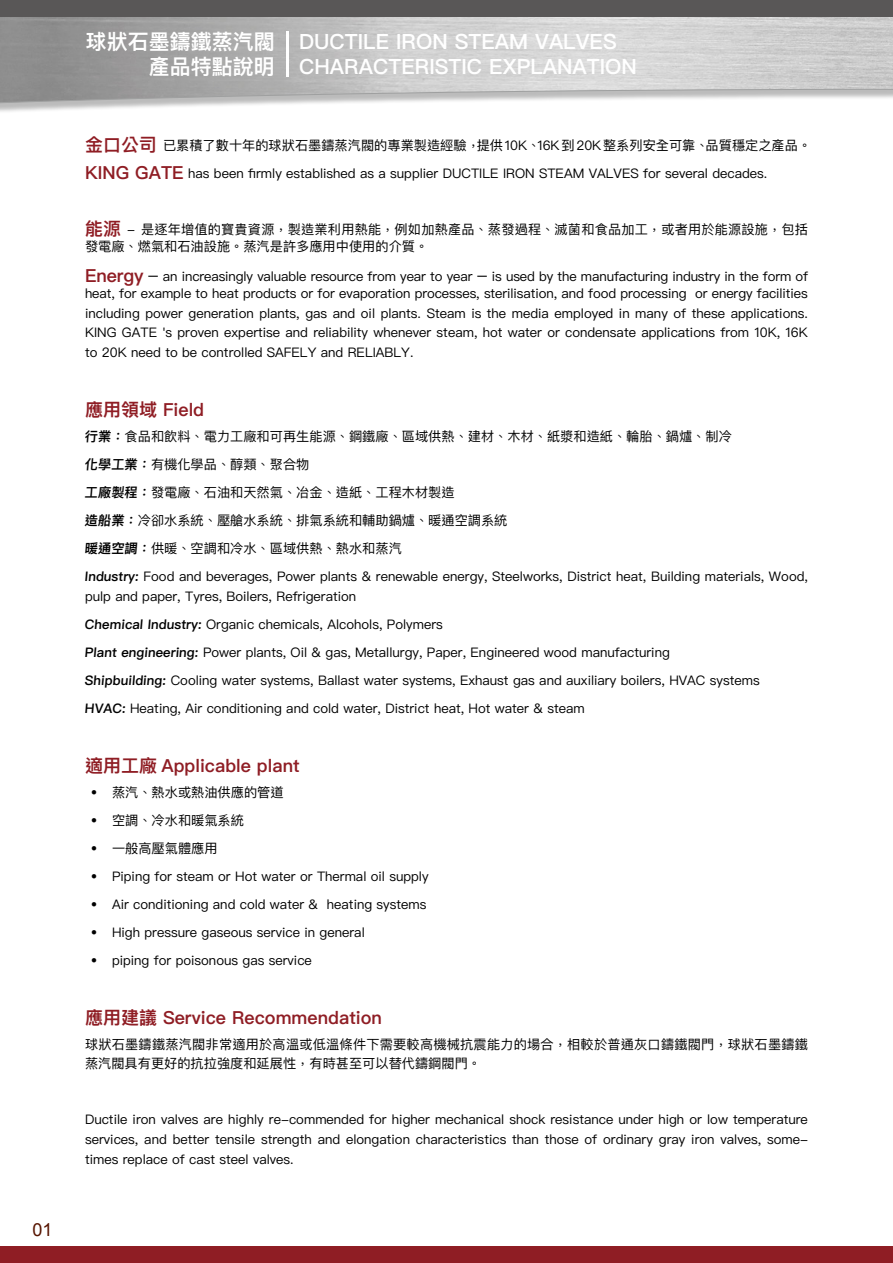
<style>
.page{position:relative;width:893px;height:1263px;background:#fff}
.page>*{position:absolute;margin:0;border:0;box-sizing:border-box;transform-origin:0 0}
.t1{font:600 21px/25.2px "Ping Fang TC";color:#fff;text-align:right}
.t2{font:600 18px "Ping Fang TC";color:#8f1d24}
.t3{font:18px "Arial";color:#571500}
.t4{font:13.2px/28px "Ping Fang TC";color:#000}
.s1{font-weight:600;font-size:18px;color:#8f1d24}
.s2{font-weight:600}
</style>
<div class="page">
<div style="left:0;top:0;width:893px;height:114px;background:#000;opacity:.27"></div>
<svg style="left:0;top:16px;width:893px;height:88px"></svg>
<div style="left:0;top:0;width:893px;height:16px;background:#595757"></div>
<hr style="left:286px;top:31px;width:2px;height:46px;background:#fff">
<div style="left:0;top:1247px;width:893px;height:16px;background:#8f1d24"></div>
<h2 class="t3" style="left:32px;top:1218px;width:22px">01</h2>
<h1 class="t1" style="left:86px;top:29px;width:191px">球狀石墨鑄鐵蒸汽閥產品特點說明</h1>
<h1 class="t1" style="left:299px;top:29px;width:339px;text-align:left">DUCTILE IRON STEAM VALVES<br>CHARACTERISTIC EXPLANATION</h1>
<p class="t4" style="left:85px;top:131px;width:728px"><span class="s1">金口公司</span> 已累積了數十年的球狀石墨鑄蒸汽閥的專業製造經驗，提供10K、16K到20K整系列安全可靠、品質穩定之產品。<br><span class="s1">KING GATE</span> has been firmly established as a supplier DUCTILE IRON STEAM VALVES for several decades.</p>
<p class="t4" style="left:85px;top:220px;width:724px;line-height:17.1px"><span class="s1">能源</span> - 是逐年增值的寶貴資源，製造業利用熱能，例如加熱產品、蒸發過程、滅菌和食品加工，或者用於能源設施，包括發電廠、燃氣和石油設施。蒸汽是許多應用中使用的介質。</p>
<p class="t4" style="left:85px;top:268px;width:725px;line-height:17.1px"><span class="s1">Energy</span> – an increasingly valuable resource from year to year – is used by the manufacturing industry in the form of heat, for example to heat products or for evaporation processes, sterilisation, and food processing or energy facilities</p>
<p class="t4" style="left:85px;top:303px;width:724px;line-height:19.5px;text-align:justify">including power generation plants, gas and oil plants. Steam is the media employed in many of these applications.<br>KING GATE 's proven expertise and reliability whenever steam, hot water or condensate applications from 10K, 16K to 20K need to be controlled SAFELY and RELIABLY.</p>
<h2 class="t2" style="left:85px;top:399px;width:121px">應用領域 Field</h2>
<p class="t4" style="left:85px;top:422px;width:725px"><span class="s2">行業：</span>食品和飲料、電力工廠和可再生能源、鋼鐵廠、區域供熱、建材、木材、紙漿和造紙、輪胎、鍋爐、制冷<br><span class="s2">化學工業：</span>有機化學品、醇類、聚合物<br><span class="s2">工廠製程：</span>發電廠、石油和天然氣、冶金、造紙、工程木材製造<br><span class="s2">造船業：</span>冷卻水系統、壓艙水系統、排氣系統和輔助鍋爐、暖通空調系統<br><span class="s2">暖通空調：</span>供暖、空調和冷水、區域供熱、熱水和蒸汽<br><span class="s2">Industry:</span> Food and beverages, Power plants &amp; renewable energy, Steelworks, District heat, Building materials, Wood,</p>
<p class="t4" style="left:85px;top:582px;width:677px">pulp and paper, Tyres, Boilers, Refrigeration<br><span class="s2">Chemical Industry:</span> Organic chemicals, Alcohols, Polymers<br><span class="s2">Plant engineering:</span> Power plants, Oil &amp; gas, Metallurgy, Paper, Engineered wood manufacturing<br><span class="s2">Shipbuilding:</span> Cooling water systems, Ballast water systems, Exhaust gas and auxiliary boilers, HVAC systems <span class="s2">HVAC:</span> Heating, Air conditioning and cold water, District heat, Hot water &amp; steam</p>
<h2 class="t2" style="left:85px;top:754px;width:216px">適用工廠 Applicable plant</h2>
<p class="t4" style="left:91px;top:778px;width:194px">• 蒸汽、熱水或熱油供應的管道</p>
<p class="t4" style="left:91px;top:806px;width:155px">• 空調、冷水和暖氣系統</p>
<p class="t4" style="left:91px;top:834px;width:128px">• 一般高壓氣體應用</p>
<p class="t4" style="left:91px;top:862px;width:339px">• Piping for steam or Hot water or Thermal oil supply</p>
<p class="t4" style="left:91px;top:890px;width:337px">• Air conditioning and cold water &amp; heating systems</p>
<p class="t4" style="left:91px;top:918px;width:275px">• High pressure gaseous service in general</p>
<p class="t4" style="left:91px;top:946px;width:223px">• piping for poisonous gas service</p>
<h2 class="t2" style="left:85px;top:1006px;width:298px">應用建議 Service Recommendation</h2>
<p class="t4" style="left:85px;top:1034px;width:724px;line-height:19.5px">球狀石墨鑄鐵蒸汽閥非常適用於高溫或低溫條件下需要較高機械抗震能力的場合，相較於普通灰口鑄鐵閥門，球狀石墨鑄鐵蒸汽閥具有更好的抗拉強度和延展性，有時甚至可以替代鑄鋼閥門。</p>
<p class="t4" style="left:85px;top:1109px;width:725px;line-height:20px;text-align:justify">Ductile iron valves are highly re-commended for higher mechanical shock resistance under high or low temperature services, and better tensile strength and elongation characteristics than those of ordinary gray iron valves, some&shy;times replace of cast steel valves.</p>
</div>
